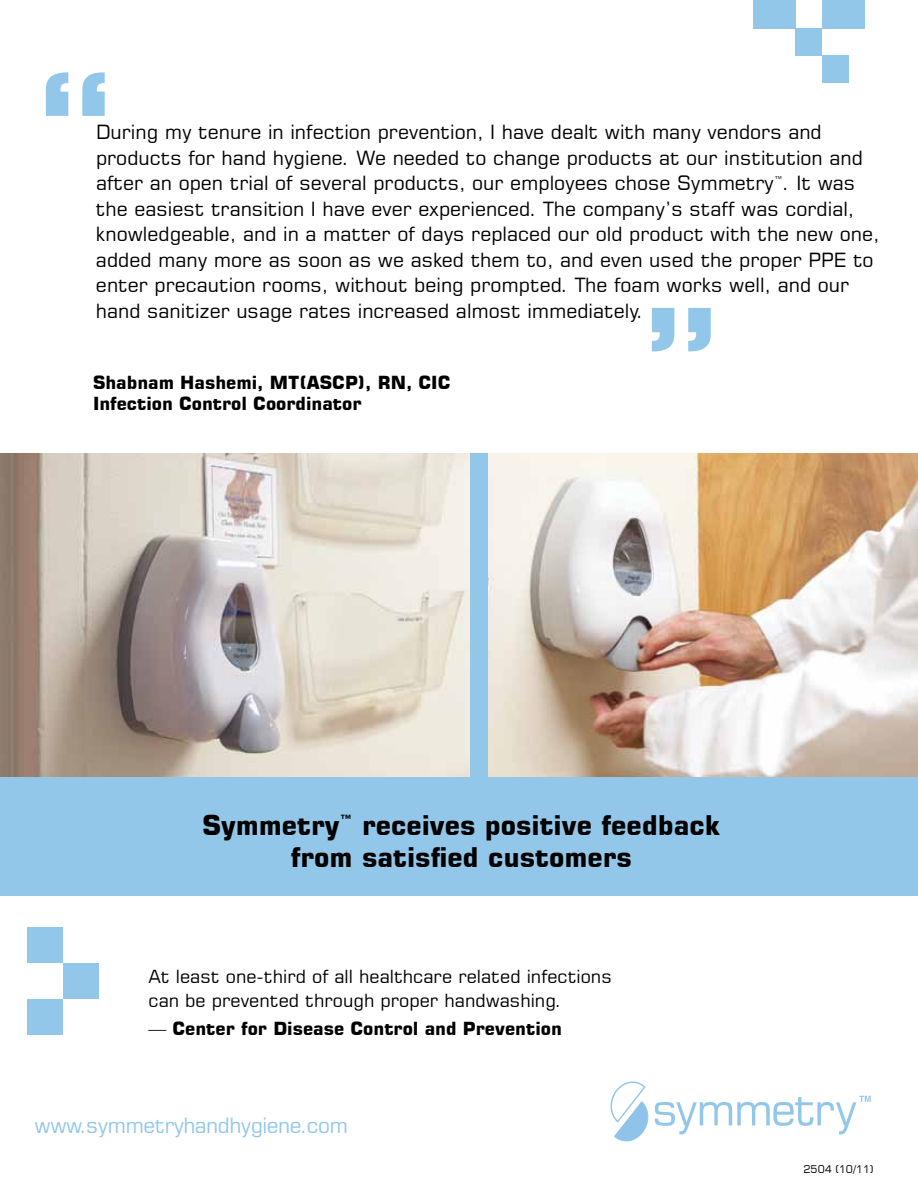
<style>
.page{position:relative;width:918px;height:1188px;background:#fff}
.page>*{position:absolute;margin:0;border:0;box-sizing:border-box;transform-origin:0 0}
.t1{font:700 150px "Square 721 BT";color:#92c7ea}
.t2{font:700 27px/32.4px "Square 721 BT";color:#000;text-align:center}
.t3{font:21px "Square 721 BT";letter-spacing:-.025em;color:#92c7ea}
.t4{font:19.5px/25.5px "Square 721 BT";color:#000}
.t5{font:700 18px/21.6px "Square 721 BT";color:#000}
.t6{font:18px/24px "Square 721 BT";color:#000}
.t7{font:10.5px "Square 721 BT";color:#000}
.s1{font-weight:400}
</style>
<div class="page">
<div style="left:0;top:776px;width:918px;height:120px;background:#92c7ea"></div>
<div style="left:27px;top:927px;width:36px;height:36px;background:#92c7ea"></div>
<div style="left:63px;top:963px;width:36px;height:36px;background:#92c7ea"></div>
<div style="left:27px;top:999px;width:36px;height:36px;background:#92c7ea"></div>
<img style="left:0;top:453px;width:918px;height:324px">
<div style="left:470px;top:453px;width:18px;height:324px;background:#92c7ea"></div>
<svg style="left:610px;top:1081px;width:261px;height:60px"></svg>
<div style="left:753px;top:0;width:42px;height:29px;background:#92c7ea"></div>
<div style="left:822px;top:0;width:42px;height:29px;background:#92c7ea"></div>
<div style="left:822px;top:55px;width:27px;height:27px;background:#92c7ea"></div>
<div style="left:795px;top:28px;width:27px;height:27px;background:#92c7ea"></div>
<h1 class="t1" style="left:33px;top:36px;width:86px">“</h1>
<p class="t4" style="left:96px;top:119px;width:785px">During my tenure in infection prevention, I have dealt with many vendors and products for hand hygiene. We needed to change products at our institution and after an open trial of several products, our employees chose Symmetry<sup>™</sup>. It was the easiest transition I have ever experienced. The company’s staff was cordial, knowledgeable, and in a matter of days replaced our old product with the new one, added many more as soon as we asked them to, and even used the proper PPE to enter precaution rooms, without being prompted. The foam works well, and our hand sanitizer usage rates increased almost immediately.</p>
<h1 class="t1" style="left:639px;top:272px;width:86px">”</h1>
<p class="t5" style="left:93px;top:371px;width:359px">Shabnam Hashemi, MT(ASCP), RN, CIC<br>Infection Control Coordinator</p>
<h2 class="t2" style="left:203px;top:809px;width:519px">Symmetry<sup>™</sup> receives positive feedback from satisfied customers</h2>
<p class="t6" style="left:148px;top:964px;width:465px">At least one-third of all healthcare related infections can be prevented through proper handwashing.</p>
<p class="t5" style="left:148px;top:1018px;width:415px"><span class="s1">—</span> Center for Disease Control and Prevention</p>
<p class="t3" style="left:34px;top:1113px;width:315px">www.symmetryhandhygiene.com</p>
<p class="t7" style="left:804px;top:1162px;width:71px">2504 (10/11)</p>
</div>
